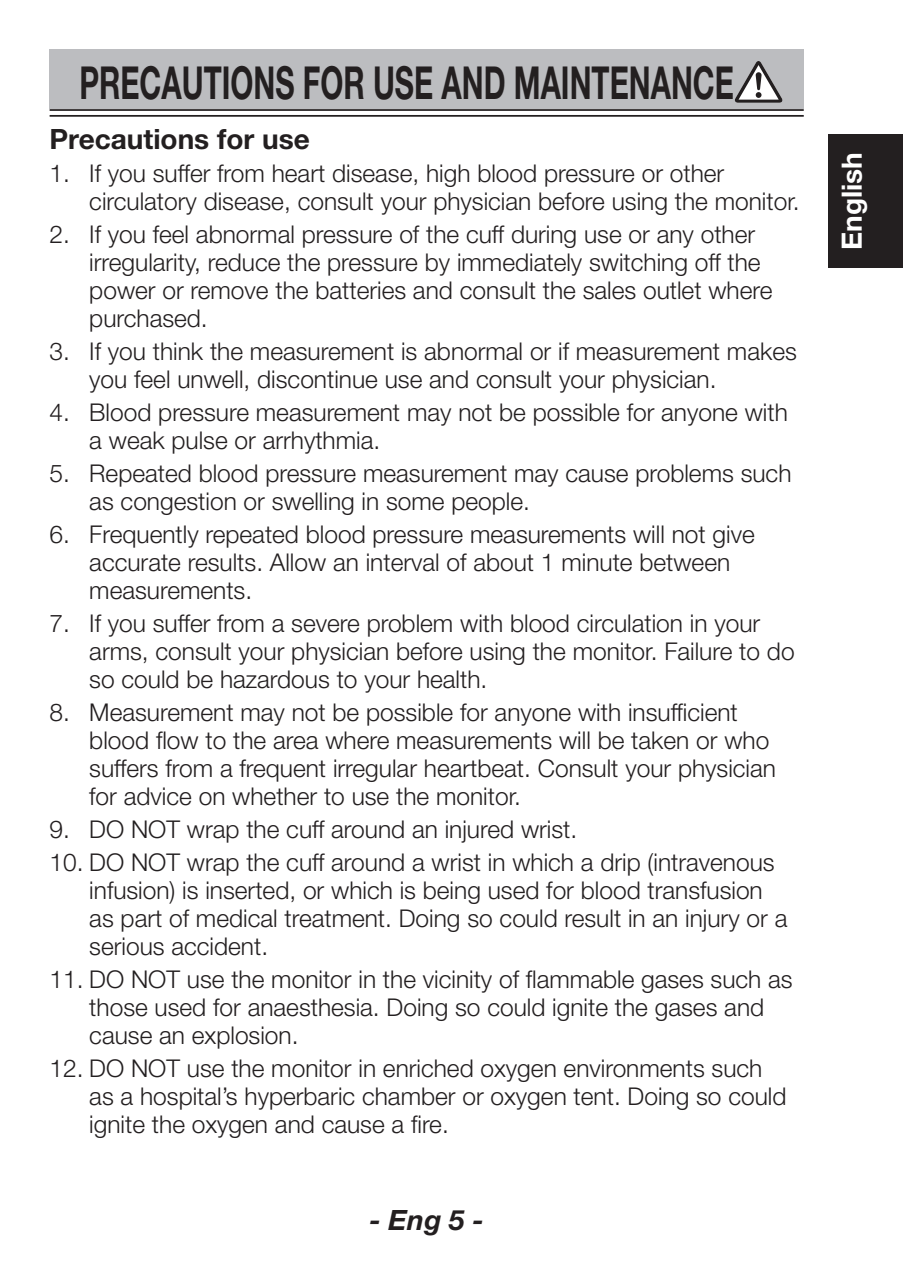
<style>
.page{position:relative;width:903px;height:1270px;background:#fff}
.page>*{position:absolute;margin:0;border:0;box-sizing:border-box;transform-origin:0 0}
.t1{font:700 45.5px "Helvetica Neue LT Std";color:#231f20;scale:.65 1}
.t2{font:700 28px "Helvetica Neue LT Std";color:#231f20}
.t3{font:700 28px "Helvetica Neue LT Std";color:#fff}
.t4{font:italic 700 28px "Helvetica Neue LT Std";color:#231f20}
.t5{font:300 24.5px/28px "Helvetica Neue LT Std";color:#231f20}
</style>
<div class="page">
<div style="left:50px;top:50px;width:754px;height:59px;background:#bcbdc0"></div>
<hr style="left:50px;top:109px;width:754px;height:2px;background:#231f20">
<hr style="left:50px;top:115px;width:754px;height:2px;background:#231f20">
<div style="left:828px;top:134px;width:75px;height:134px;background:#231f20"></div>
<svg style="left:734px;top:61px;width:49px;height:42px"></svg>
<h1 class="t1" style="left:79px;top:55px;width:1008px">PRECAUTIONS FOR USE AND MAINTENANCE</h1>
<p class="t2" style="left:50px;top:122px;width:262px">Precautions for use</p>
<p class="t5" style="left:89px;top:159px;width:712px;text-indent:-40px">1. If you suffer from heart disease, high blood pressure or other circulatory disease, consult your physician before using the monitor.</p>
<p class="t5" style="left:89px;top:220px;width:685px;text-indent:-40px">2. If you feel abnormal pressure of the cuff during use or any other irregularity, reduce the pressure by immediately switching off the power or remove the batteries and consult the sales outlet where purchased.</p>
<p class="t5" style="left:89px;top:337px;width:709px;text-indent:-40px">3. If you think the measurement is abnormal or if measurement makes you feel unwell, discontinue use and consult your physician.</p>
<p class="t5" style="left:89px;top:398px;width:700px;text-indent:-40px">4. Blood pressure measurement may not be possible for anyone with a weak pulse or arrhythmia.</p>
<p class="t5" style="left:89px;top:459px;width:704px;text-indent:-40px">5. Repeated blood pressure measurement may cause problems such as congestion or swelling in some people.</p>
<p class="t5" style="left:89px;top:519px;width:667px;text-indent:-40px">6. Frequently repeated blood pressure measurements will not give accurate results. Allow an interval of about 1 minute between measurements.</p>
<p class="t5" style="left:89px;top:608px;width:707px;text-indent:-40px">7. If you suffer from a severe problem with blood circulation in your arms, consult your physician before using the monitor. Failure to do so could be hazardous to your health.</p>
<p class="t5" style="left:89px;top:697px;width:688px;text-indent:-40px">8. Measurement may not be possible for anyone with insufficient blood flow to the area where measurements will be taken or who suffers from a frequent irregular heartbeat. Consult your physician for advice on whether to use the monitor.</p>
<p class="t5" style="left:50px;top:814px;width:529px">9. DO NOT wrap the cuff around an injured wrist.</p>
<p class="t5" style="left:89px;top:847px;width:699px;text-indent:-40px">10. DO NOT wrap the cuff around a wrist in which a drip (intravenous infusion) is inserted, or which is being used for blood transfusion as part of medical treatment. Doing so could result in an injury or a serious accident.</p>
<p class="t5" style="left:89px;top:964px;width:705px;text-indent:-40px">11. DO NOT use the monitor in the vicinity of flammable gases such as those used for anaesthesia. Doing so could ignite the gases and cause an explosion.</p>
<p class="t5" style="left:89px;top:1053px;width:699px;text-indent:-40px">12. DO NOT use the monitor in enriched oxygen environments such as a hospital’s hyperbaric chamber or oxygen tent. Doing so could ignite the oxygen and cause a fire.</p>
<p class="t4" style="left:369px;top:1203px;width:116px">- Eng 5 -</p>
<p class="t3" style="left:835px;top:250px;width:99px;rotate:-90deg">English</p>
</div>
